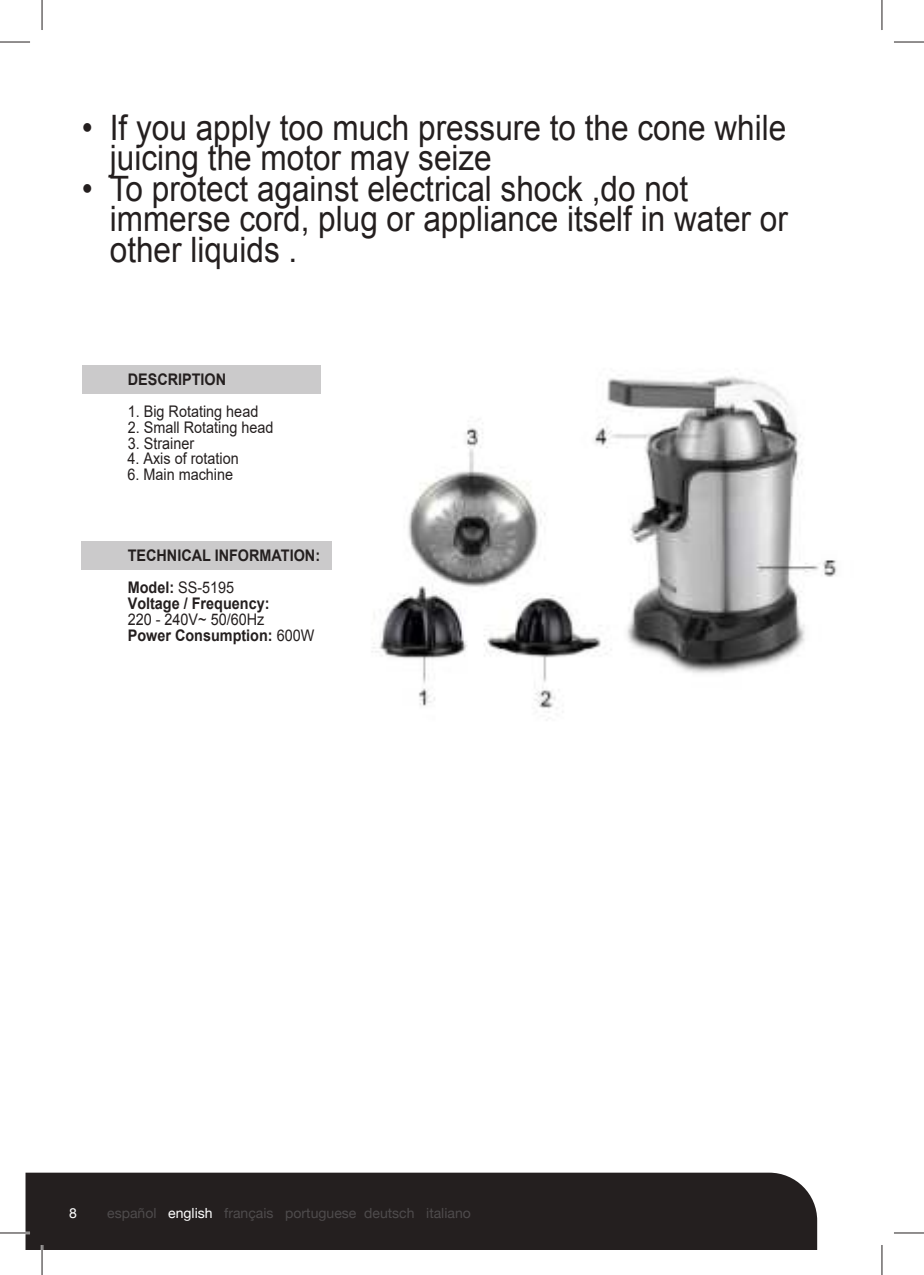
<style>
.page{position:relative;width:924px;height:1275px;background:#fff}
.page>*{position:absolute;margin:0;border:0;box-sizing:border-box;transform-origin:0 0}
.t1{font:35px/30.6px "Arial";color:#241f1f;scale:.9 1}
.t2{font:16px/16px "Arial";color:#241f1f;scale:.9 1}
.t3{font:700 16px/32px "Arial";color:#241f1f;scale:.9 1}
.t4{font:16px "Arial";color:#241f1f;scale:.9 1}
.t5{font:14px "Helvetica Neue";color:#4e4b4c}
.t6{font:14px "Helvetica Neue";color:#fff}
.s1{font-style:inherit}
.s2{font-weight:400}
.s3{font-weight:700}
.s4{color:#fff}
</style>
<div class="page">
<div style="left:25px;top:1172px;width:791px;height:78px;background:#241f1f"></div>
<div style="left:82px;top:365px;width:238px;height:28px;background:#cbcacb"></div>
<div style="left:82px;top:541px;width:250px;height:29px;background:#cbcacb"></div>
<hr style="left:0;top:1231px;width:30px;height:3px;background:#fff">
<hr style="left:41px;top:1245px;width:2px;height:30px;background:#fff">
<hr style="left:0;top:42px;width:30px;height:1px;background:#241f1f">
<hr style="left:893px;top:42px;width:30px;height:1px;background:#241f1f">
<hr style="left:0;top:1232px;width:30px;height:1px;background:#241f1f">
<hr style="left:893px;top:1232px;width:30px;height:1px;background:#241f1f">
<hr style="left:42px;top:0;width:1px;height:30px;background:#241f1f">
<hr style="left:42px;top:1245px;width:1px;height:30px;background:#241f1f">
<hr style="left:881px;top:0;width:1px;height:30px;background:#241f1f">
<hr style="left:881px;top:1245px;width:1px;height:30px;background:#241f1f">
<img style="left:372px;top:376px;width:465px;height:344px">
<p class="t1" style="left:110px;top:112px;width:752px;text-indent:-28px">• If you apply too much pressure to the cone while juicing the motor may seize</p>
<p class="t1" style="left:110px;top:173px;width:754px;text-indent:-28px">• To protect against electrical shock ,do not immerse cord, plug or appliance itself in water or other liquids .</p>
<p class="t3" style="left:128px;top:364px;width:111px">DESCRIPTION</p>
<p class="t4" style="left:128px;top:400px;width:146px"><span class="s1">1.</span> Big Rotating head</p>
<p class="t4" style="left:128px;top:416px;width:163px">2. Small Rotating head</p>
<p class="t2" style="left:128px;top:435px;width:75px"><span class="s1">3</span>. Strainer</p>
<p class="t2" style="left:127px;top:450px;width:125px">4. Axis of rotation</p>
<p class="t2" style="left:127px;top:466px;width:119px">6<span class="s1">.</span> Main machine</p>
<p class="t3" style="left:128px;top:541px;width:215px">TECHNICAL INFORMATION:<br>Model: <span class="s2">SS-5195</span></p>
<p class="t3" style="left:128px;top:589px;width:159px">Voltage / Frequency:</p>
<p class="t2" style="left:128px;top:613px;width:209px">220 - 240V~ 50/60Hz<br><span class="s3">Power Consumption:</span> 600W</p>
<p class="t6" style="left:69px;top:1208px;width:9px">8</p>
<p class="t5" style="left:107px;top:1208px;width:365px">español <span class="s4">english</span> français portuguese deutsch italiano</p>
</div>
